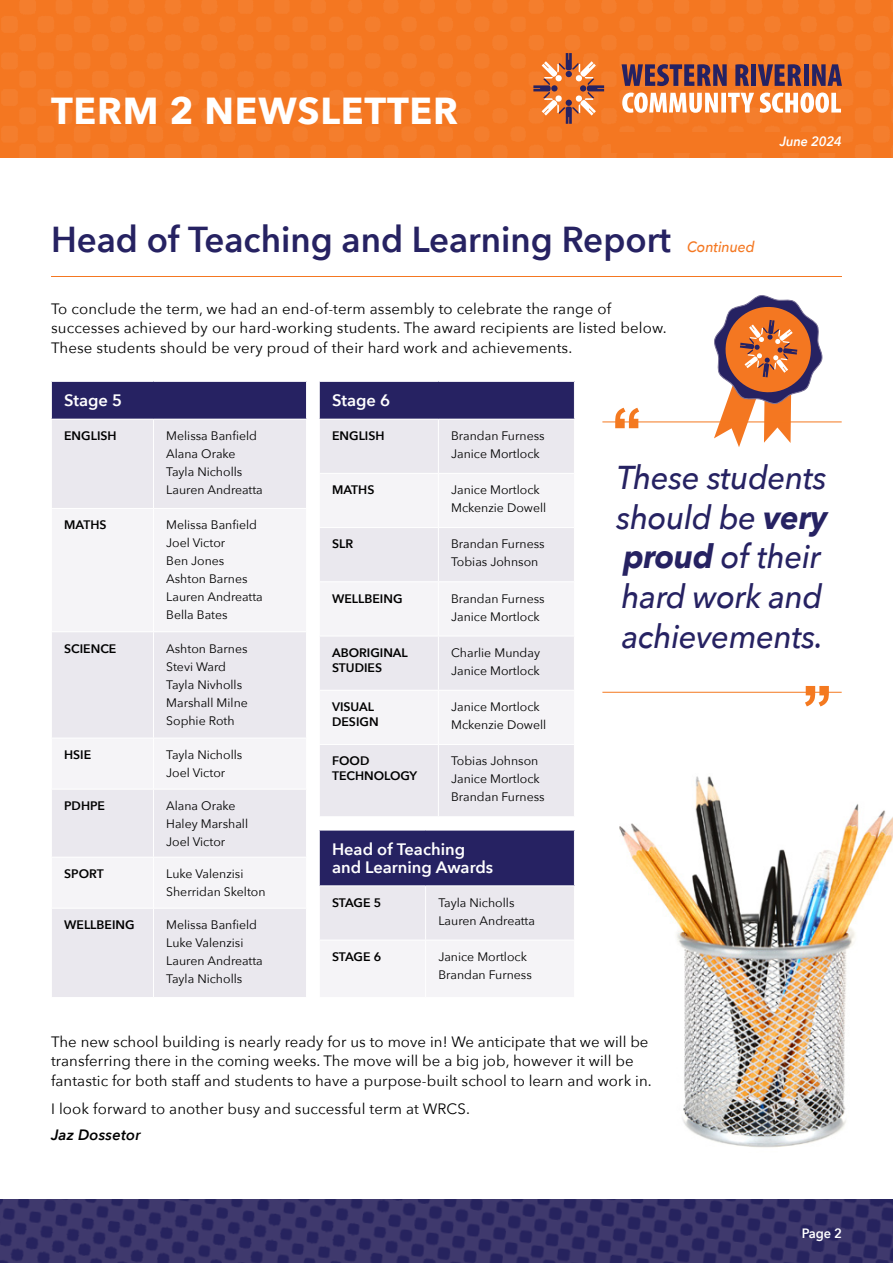
<style>
.page{position:relative;width:893px;height:1263px;background:#fff}
.page>*{position:absolute;margin:0;border:0;box-sizing:border-box;transform-origin:0 0}
.t1{font:700 37.5px "Avenir Next";letter-spacing:.02em;color:#fff}
.t2{font:600 36px "Avenir Next";color:#262262}
.t3{font:italic 500 33px/39.6px "Avenir Next";letter-spacing:-.01em;color:#262262;scale:.95 1}
.t4{font:600 16.5px/18px "Avenir Next";color:#fff}
.t5{font:15px/19.5px "Avenir Next";letter-spacing:.01em;color:#000}
.t6{font:italic 600 15px "Avenir Next";letter-spacing:.01em;color:#000}
.t7{font:italic 500 15px "Avenir Next";letter-spacing:-.01em;color:#f47721;scale:.95 1}
.t8{font:italic 600 13.5px "Avenir Next";letter-spacing:-.01em;color:#fff;scale:.95 1}
.t9{font:600 13.5px "Avenir Next";color:#fff;scale:.95 1}
.t10{font:12.3px/18px "Avenir Next";color:#000}
.t11{font:600 12.3px/14.7px "Avenir Next";color:#000}
.s1{font-weight:700}
</style>
<div class="page">
<img style="left:0;top:1200px;width:893px;height:63px">
<img style="left:0;top:0;width:893px;height:157px">
<div style="left:612px;top:132px;width:230px;height:21px;background:#f47721"></div>
<svg style="left:622px;top:93px;width:219px;height:20px"></svg>
<svg style="left:622px;top:64px;width:105px;height:22px;background:#774449"></svg>
<svg style="left:735px;top:64px;width:14px;height:22px"></svg>
<div style="left:751px;top:64px;width:5px;height:22px;background:#262262"></div>
<svg style="left:758px;top:64px;width:43px;height:22px"></svg>
<div style="left:803px;top:64px;width:5px;height:22px;background:#262262"></div>
<svg style="left:812px;top:64px;width:30px;height:22px"></svg>
<svg style="left:533px;top:53px;width:71px;height:71px;background:#dc7e46"></svg>
<hr style="left:51px;top:276px;width:791px;height:1px;background:#f47721">
<div style="left:51px;top:381px;width:256px;height:38px;background:#262262"></div>
<div style="left:52px;top:420px;width:254px;height:577px;background:#eae8ee"></div>
<svg style="left:52px;top:509px;width:254px;height:399px;fill:#f5f4f7"></svg>
<hr style="left:51px;top:381px;width:102px;height:1px;background:#fff">
<hr style="left:51px;top:382px;width:1px;height:37px;background:#fff">
<hr style="left:153px;top:381px;width:154px;height:1px;background:#fff">
<hr style="left:306px;top:382px;width:1px;height:37px;background:#fff">
<hr style="left:153px;top:419px;width:1px;height:89px;background:#fff">
<hr style="left:51px;top:508px;width:102px;height:1px;background:#fff">
<hr style="left:153px;top:508px;width:154px;height:1px;background:#fff">
<hr style="left:153px;top:509px;width:1px;height:122px;background:#fff">
<hr style="left:51px;top:631px;width:102px;height:1px;background:#fff">
<hr style="left:153px;top:631px;width:154px;height:1px;background:#fff">
<hr style="left:153px;top:632px;width:1px;height:106px;background:#fff">
<hr style="left:51px;top:738px;width:102px;height:1px;background:#fff">
<hr style="left:153px;top:738px;width:154px;height:1px;background:#fff">
<hr style="left:153px;top:738px;width:1px;height:51px;background:#fff">
<hr style="left:51px;top:789px;width:102px;height:1px;background:#fff">
<hr style="left:153px;top:789px;width:154px;height:1px;background:#fff">
<hr style="left:153px;top:789px;width:1px;height:68px;background:#fff">
<hr style="left:51px;top:857px;width:102px;height:1px;background:#fff">
<hr style="left:153px;top:857px;width:154px;height:1px;background:#fff">
<hr style="left:153px;top:857px;width:1px;height:51px;background:#fff">
<hr style="left:51px;top:908px;width:102px;height:1px;background:#fff">
<hr style="left:153px;top:908px;width:154px;height:1px;background:#fff">
<hr style="left:153px;top:908px;width:1px;height:89px;background:#fff">
<div style="left:319px;top:830px;width:255px;height:56px;background:#262262"></div>
<svg style="left:320px;top:886px;width:254px;height:111px"></svg>
<hr style="left:319px;top:830px;width:107px;height:1px;background:#fff">
<hr style="left:319px;top:830px;width:1px;height:55px;background:#fff">
<hr style="left:426px;top:830px;width:149px;height:1px;background:#fff">
<hr style="left:319px;top:885px;width:107px;height:1px;background:#fff">
<hr style="left:426px;top:885px;width:149px;height:1px;background:#fff">
<hr style="left:425px;top:886px;width:1px;height:54px;background:#fff">
<hr style="left:319px;top:940px;width:107px;height:1px;background:#fff">
<hr style="left:426px;top:940px;width:149px;height:1px;background:#fff">
<hr style="left:425px;top:940px;width:1px;height:57px;background:#fff">
<div style="left:319px;top:381px;width:255px;height:38px;background:#262262"></div>
<div style="left:320px;top:420px;width:254px;height:396px;background:#eae8ee"></div>
<svg style="left:320px;top:474px;width:254px;height:270px;fill:#f5f4f7"></svg>
<hr style="left:319px;top:381px;width:119px;height:1px;background:#fff">
<hr style="left:319px;top:382px;width:1px;height:37px;background:#fff">
<hr style="left:438px;top:381px;width:137px;height:1px;background:#fff">
<hr style="left:438px;top:419px;width:1px;height:54px;background:#fff">
<hr style="left:319px;top:473px;width:119px;height:1px;background:#fff">
<hr style="left:438px;top:473px;width:137px;height:1px;background:#fff">
<hr style="left:438px;top:474px;width:1px;height:53px;background:#fff">
<hr style="left:319px;top:527px;width:119px;height:1px;background:#fff">
<hr style="left:438px;top:527px;width:137px;height:1px;background:#fff">
<hr style="left:438px;top:528px;width:1px;height:53px;background:#fff">
<hr style="left:319px;top:581px;width:119px;height:1px;background:#fff">
<hr style="left:438px;top:581px;width:137px;height:1px;background:#fff">
<hr style="left:438px;top:582px;width:1px;height:54px;background:#fff">
<hr style="left:319px;top:636px;width:119px;height:1px;background:#fff">
<hr style="left:438px;top:636px;width:137px;height:1px;background:#fff">
<hr style="left:438px;top:636px;width:1px;height:54px;background:#fff">
<hr style="left:319px;top:690px;width:119px;height:1px;background:#fff">
<hr style="left:438px;top:690px;width:137px;height:1px;background:#fff">
<hr style="left:438px;top:691px;width:1px;height:53px;background:#fff">
<hr style="left:319px;top:744px;width:119px;height:1px;background:#fff">
<hr style="left:438px;top:744px;width:137px;height:1px;background:#fff">
<hr style="left:438px;top:745px;width:1px;height:71px;background:#fff">
<svg style="left:714px;top:295px;width:110px;height:152px"></svg>
<hr style="left:602px;top:422px;width:240px;height:1px;background:#f47920">
<svg style="left:615px;top:408px;width:24px;height:20px"></svg>
<hr style="left:602px;top:692px;width:240px;height:1px;background:#f47920">
<svg style="left:805px;top:686px;width:24px;height:20px"></svg>
<img style="left:619px;top:776px;width:274px;height:372px">
<h1 class="t1" style="left:51px;top:78px;width:408px">TERM 2 NEWSLETTER</h1>
<p class="t8" style="left:780px;top:130px;width:67px">June 2024</p>
<h2 class="t2" style="left:51px;top:209px;width:621px">Head of Teaching and Learning Report</h2>
<p class="t7" style="left:687px;top:234px;width:72px">Continued</p>
<p class="t5" style="left:51px;top:298px;width:617px">To conclude the term, we had an end-of-term assembly to celebrate the range of successes achieved by our hard-working students. The award recipients are listed below.<br>These students should be very proud of their hard work and achievements.</p>
<h3 class="t4" style="left:64px;top:391px;width:60px">Stage 5</h3>
<p class="t11" style="left:64px;top:428px;width:54px">ENGLISH</p>
<p class="t10" style="left:166px;top:426px;width:98px">Melissa Banfield<br>Alana Orake<br>Tayla Nicholls<br>Lauren Andreatta</p>
<p class="t11" style="left:64px;top:517px;width:44px">MATHS</p>
<p class="t10" style="left:166px;top:515px;width:98px">Melissa Banfield<br>Joel Victor<br>Ben Jones<br>Ashton Barnes<br>Lauren Andreatta<br>Bella Bates</p>
<p class="t11" style="left:64px;top:641px;width:54px">SCIENCE</p>
<p class="t10" style="left:166px;top:639px;width:83px">Ashton Barnes<br>Stevi Ward<br>Tayla Nivholls<br>Marshall Milne<br>Sophie Roth</p>
<p class="t11" style="left:64px;top:747px;width:29px">HSIE</p>
<p class="t10" style="left:166px;top:745px;width:78px">Tayla Nicholls<br>Joel Victor</p>
<p class="t11" style="left:64px;top:798px;width:42px">PDHPE</p>
<p class="t10" style="left:166px;top:796px;width:83px">Alana Orake<br>Haley Marshall<br>Joel Victor</p>
<p class="t11" style="left:64px;top:866px;width:41px">SPORT</p>
<p class="t10" style="left:166px;top:864px;width:101px">Luke Valenzisi<br>Sherridan Skelton</p>
<p class="t11" style="left:64px;top:917px;width:72px">WELLBEING</p>
<p class="t10" style="left:166px;top:915px;width:98px">Melissa Banfield<br>Luke Valenzisi<br>Lauren Andreatta<br>Tayla Nicholls</p>
<h3 class="t4" style="left:332px;top:391px;width:60px">Stage 6</h3>
<p class="t11" style="left:332px;top:428px;width:54px">ENGLISH</p>
<p class="t10" style="left:451px;top:426px;width:95px">Brandan Furness<br>Janice Mortlock</p>
<p class="t11" style="left:332px;top:482px;width:44px">MATHS</p>
<p class="t10" style="left:451px;top:480px;width:97px">Janice Mortlock<br>Mckenzie Dowell</p>
<p class="t11" style="left:332px;top:536px;width:23px">SLR</p>
<p class="t10" style="left:451px;top:535px;width:95px">Brandan Furness<br>Tobias Johnson</p>
<p class="t11" style="left:332px;top:591px;width:72px">WELLBEING</p>
<p class="t10" style="left:451px;top:589px;width:95px">Brandan Furness<br>Janice Mortlock</p>
<p class="t11" style="left:332px;top:645px;width:77px">ABORIGINAL<br>STUDIES</p>
<p class="t10" style="left:451px;top:643px;width:90px">Charlie Munday<br>Janice Mortlock</p>
<p class="t11" style="left:332px;top:699px;width:48px">VISUAL<br>DESIGN</p>
<p class="t10" style="left:451px;top:697px;width:97px">Janice Mortlock<br>Mckenzie Dowell</p>
<p class="t11" style="left:332px;top:753px;width:87px">FOOD<br>TECHNOLOGY</p>
<p class="t10" style="left:451px;top:751px;width:95px">Tobias Johnson<br>Janice Mortlock<br>Brandan Furness</p>
<h3 class="t3" style="left:616px;top:457px;width:224px">These students should be <span class="s1">very proud</span> of their hard work and achievements.</h3>
<h3 class="t4" style="left:332px;top:840px;width:163px">Head of Teaching and Learning Awards</h3>
<p class="t11" style="left:332px;top:895px;width:51px">STAGE 5</p>
<p class="t10" style="left:438px;top:893px;width:98px">Tayla Nicholls<br>Lauren Andreatta</p>
<p class="t11" style="left:332px;top:949px;width:51px">STAGE 6</p>
<p class="t10" style="left:438px;top:947px;width:95px">Janice Mortlock<br>Brandan Furness</p>
<p class="t5" style="left:51px;top:1031px;width:602px">The new school building is nearly ready for us to move in! We anticipate that we will be transferring there in the coming weeks. The move will be a big job, however it will be fantastic for both staff and students to have a purpose-built school to learn and work in.</p>
<p class="t5" style="left:51px;top:1098px;width:420px">I look forward to another busy and successful term at WRCS.</p>
<p class="t6" style="left:51px;top:1122px;width:91px">Jaz Dossetor</p>
<p class="t9" style="left:802px;top:1221px;width:44px">Page 2</p>
</div>
